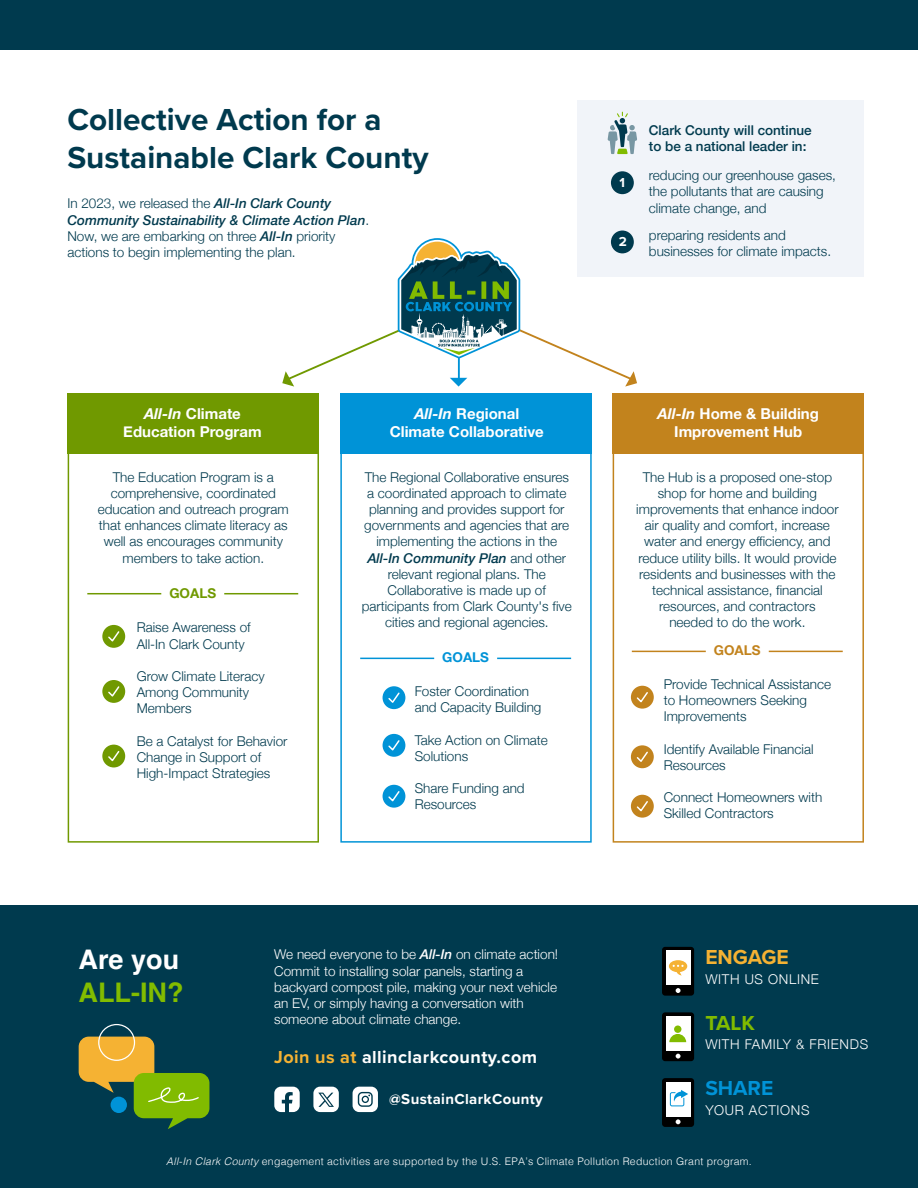
<style>
.page{position:relative;width:918px;height:1188px;background:#fff}
.page>*{position:absolute;margin:0;border:0;box-sizing:border-box;transform-origin:0 0}
.t1{font:700 31.5px/37.8px "Proxima Nova";color:#003a4e}
.t2{font:700 27px "Helvetica";color:#82bc00}
.t3{font:700 27px "Helvetica";color:#fff}
.t4{font:700 21px "Proxima Nova";color:#f5b233}
.t5{font:700 21px "Proxima Nova";color:#0093d7}
.t6{font:700 21px "Proxima Nova";color:#81bb00}
.t7{font:700 18px "Proxima Nova";letter-spacing:.025em;color:#fff}
.t8{font:700 15px/18px "Helvetica Neue";color:#fff;text-align:center}
.t9{font:700 15px "Proxima Nova";letter-spacing:.025em;color:#fff}
.t10{font:300 13.5px/16.2px "Helvetica Neue";color:#003a4e}
.t11{font:300 13.5px/16.2px "Helvetica Neue";color:#fff}
.t12{font:500 13.5px/16.2px "Helvetica Neue";color:#003a4e}
.t13{font:300 13.5px "Helvetica Neue";letter-spacing:.05em;color:#fff}
.t14{font:700 13.5px "Helvetica Neue";color:#709900}
.t15{font:700 13.5px "Helvetica Neue";color:#0093d7}
.t16{font:700 13.5px "Helvetica Neue";color:#c2831d}
.t17{font:700 13.5px "Proxima Nova";color:#fff}
.t18{font:300 10.5px "Helvetica";letter-spacing:.025em;color:#fff}
.s1{font-weight:500;font-style:italic}
.s2{font-style:italic}
.s3{color:#f5b233}
</style>
<div class="page">
<div style="left:0;top:906px;width:918px;height:282px;background:#003a4e"></div>
<div style="left:578px;top:100px;width:286px;height:177px;background:#f1f4f9"></div>
<div style="left:0;top:0;width:918px;height:49px;background:#003a4e"></div>
<svg style="left:68px;top:453px;width:251px;height:390px"></svg>
<svg style="left:340px;top:453px;width:252px;height:390px"></svg>
<div style="left:340px;top:393px;width:252px;height:60px;background:#0093d7"></div>
<div style="left:67px;top:393px;width:252px;height:60px;background:#709900"></div>
<svg style="left:613px;top:453px;width:251px;height:390px"></svg>
<div style="left:613px;top:393px;width:251px;height:60px;background:#c2831d"></div>
<svg style="left:79px;top:1037px;width:130px;height:92px"></svg>
<div style="left:98px;top:1024px;width:37px;height:37px;border:1px solid #fff;border-radius:50%"></div>
<div style="left:662px;top:947px;width:32px;height:49px;background:#000;border-radius:3px"></div>
<div style="left:666px;top:951px;width:25px;height:34px;background:#fff"></div>
<svg style="left:676px;top:988px;width:5px;height:5px"></svg>
<svg style="left:669px;top:960px;width:18px;height:15px"></svg>
<div style="left:662px;top:1012px;width:32px;height:49px;background:#000;border-radius:3px"></div>
<div style="left:666px;top:1016px;width:25px;height:34px;background:#fff"></div>
<svg style="left:676px;top:1054px;width:5px;height:5px"></svg>
<div style="left:674px;top:1026px;width:7px;height:7px;background:#81bb00;border-radius:50%"></div>
<svg style="left:669px;top:1034px;width:17px;height:8px"></svg>
<div style="left:662px;top:1078px;width:32px;height:49px;background:#000;border-radius:3px"></div>
<div style="left:666px;top:1082px;width:25px;height:34px;background:#fff"></div>
<svg style="left:676px;top:1119px;width:5px;height:5px"></svg>
<svg style="left:669px;top:1090px;width:19px;height:17px"></svg>
<svg style="left:282px;top:238px;width:355px;height:149px"></svg>
<svg style="left:608px;top:112px;width:29px;height:42px"></svg>
<div style="left:611px;top:171px;width:23px;height:23px;background:#003a4e;border-radius:50%"></div>
<div style="left:611px;top:231px;width:23px;height:22px;background:#003a4e;border-radius:50%"></div>
<svg style="left:313px;top:1087px;width:26px;height:25px"></svg>
<svg style="left:353px;top:1087px;width:25px;height:25px"></svg>
<svg style="left:274px;top:1087px;width:26px;height:25px"></svg>
<div style="left:102px;top:625px;width:23px;height:23px;background:#709900;border-radius:50%"></div>
<svg style="left:108px;top:631px;width:12px;height:11px"></svg>
<div style="left:102px;top:680px;width:23px;height:23px;background:#709900;border-radius:50%"></div>
<svg style="left:108px;top:686px;width:12px;height:11px"></svg>
<div style="left:102px;top:745px;width:23px;height:22px;background:#709900;border-radius:50%"></div>
<svg style="left:108px;top:751px;width:12px;height:11px"></svg>
<div style="left:383px;top:686px;width:22px;height:23px;background:#0093d7;border-radius:50%"></div>
<svg style="left:388px;top:692px;width:12px;height:11px"></svg>
<div style="left:383px;top:734px;width:22px;height:23px;background:#0093d7;border-radius:50%"></div>
<svg style="left:388px;top:740px;width:12px;height:11px"></svg>
<div style="left:383px;top:785px;width:22px;height:23px;background:#0093d7;border-radius:50%"></div>
<svg style="left:388px;top:791px;width:12px;height:11px"></svg>
<div style="left:631px;top:686px;width:23px;height:23px;background:#c2831d;border-radius:50%"></div>
<svg style="left:636px;top:692px;width:12px;height:11px"></svg>
<div style="left:631px;top:745px;width:23px;height:23px;background:#c2831d;border-radius:50%"></div>
<svg style="left:636px;top:751px;width:12px;height:11px"></svg>
<div style="left:631px;top:795px;width:23px;height:23px;background:#c2831d;border-radius:50%"></div>
<svg style="left:636px;top:801px;width:12px;height:11px"></svg>
<hr style="left:87px;top:593px;width:74px;height:1px;background:#709900">
<hr style="left:224px;top:593px;width:74px;height:1px;background:#709900">
<hr style="left:360px;top:658px;width:74px;height:1px;background:#0093d7">
<hr style="left:497px;top:658px;width:74px;height:1px;background:#0093d7">
<hr style="left:632px;top:651px;width:74px;height:1px;background:#c2831d">
<hr style="left:769px;top:651px;width:74px;height:1px;background:#c2831d">
<h1 class="t1" style="left:67px;top:100px;width:363px">Collective Action for a<br>Sustainable Clark County</h1>
<p class="t10" style="left:67px;top:194px;width:303px">In 2023, we released the <span class="s1">All-In Clark County Community Sustainability &amp; Climate Action Plan</span>.<br>Now, we are embarking on three <span class="s1">All-In</span> priority actions to begin implementing the plan.</p>
<p class="t17" style="left:619px;top:173px;width:7px">1</p>
<p class="t12" style="left:649px;top:121px;width:164px">Clark County will continue to be a national leader in:</p>
<p class="t10" style="left:649px;top:166px;width:189px">reducing our greenhouse gases, the pollutants that are causing climate change, and</p>
<p class="t17" style="left:619px;top:232px;width:10px">2</p>
<p class="t10" style="left:649px;top:226px;width:184px">preparing residents and businesses for climate impacts.</p>
<p class="t8" style="left:123px;top:405px;width:140px"><span class="s2">All-In</span> Climate<br>Education Program</p>
<p class="t10" style="left:98px;top:468px;width:192px;text-align:center">The Education Program is a comprehensive, coordinated education and outreach program that enhances climate literacy as well as encourages community members to take action.</p>
<p class="t14" style="left:169px;top:582px;width:48px">GOALS</p>
<p class="t10" style="left:137px;top:619px;width:116px">Raise Awareness of<br>All-In Clark County</p>
<p class="t10" style="left:137px;top:667px;width:130px">Grow Climate Literacy<br>Among Community<br>Members</p>
<p class="t10" style="left:137px;top:732px;width:152px">Be a Catalyst for Behavior<br>Change in Support of<br>High-Impact Strategies</p>
<p class="t8" style="left:390px;top:405px;width:156px"><span class="s2">All-In</span> Regional<br>Climate Collaborative</p>
<p class="t10" style="left:362px;top:468px;width:212px;text-align:center">The Regional Collaborative ensures a coordinated approach to climate planning and provides support for governments and agencies that are implementing the actions in the<br><span class="s1">All-In Community Plan</span> and other relevant regional plans. The<br>Collaborative is made up of participants from Clark County's five cities and regional agencies.</p>
<p class="t15" style="left:442px;top:647px;width:48px">GOALS</p>
<p class="t10" style="left:415px;top:682px;width:128px">Foster Coordination and Capacity Building</p>
<p class="t10" style="left:415px;top:731px;width:135px">Take Action on Climate<br>Solutions</p>
<p class="t10" style="left:415px;top:779px;width:112px">Share Funding and<br>Resources</p>
<p class="t8" style="left:658px;top:405px;width:163px"><span class="s2">All-In</span> Home &amp; Building<br>Improvement Hub</p>
<p class="t10" style="left:636px;top:468px;width:204px;text-align:center">The Hub is a proposed one-stop shop for home and building improvements that enhance indoor air quality and comfort, increase water and energy efficiency, and reduce utility bills. It would provide residents and businesses with the technical assistance, financial resources, and contractors needed to do the work.</p>
<p class="t16" style="left:714px;top:640px;width:48px">GOALS</p>
<p class="t10" style="left:664px;top:675px;width:169px">Provide Technical Assistance to Homeowners Seeking<br>Improvements</p>
<p class="t10" style="left:664px;top:740px;width:151px">Identify Available Financial<br>Resources</p>
<p class="t10" style="left:664px;top:788px;width:160px">Connect Homeowners with<br>Skilled Contractors</p>
<h2 class="t3" style="left:79px;top:943px;width:102px">Are you</h2>
<h2 class="t2" style="left:79px;top:976px;width:106px">ALL-IN?</h2>
<p class="t11" style="left:274px;top:946px;width:285px">We need everyone to be <span class="s1">All-In</span> on climate action!<br>Commit to installing solar panels, starting a backyard compost pile, making your next vehicle an EV, or simply having a conversation with someone about climate change.</p>
<h3 class="t4" style="left:705px;top:942px;width:85px">ENGAGE</h3>
<p class="t13" style="left:705px;top:968px;width:115px">WITH US ONLINE</p>
<h3 class="t6" style="left:705px;top:1007px;width:51px">TALK</h3>
<p class="t13" style="left:705px;top:1034px;width:164px">WITH FAMILY &amp; FRIENDS</p>
<h3 class="t5" style="left:705px;top:1073px;width:70px">SHARE</h3>
<p class="t13" style="left:705px;top:1099px;width:106px">YOUR ACTIONS</p>
<h3 class="t7" style="left:274px;top:1044px;width:264px"><span class="s3">Join us at</span> allinclarkcounty.com</h3>
<p class="t9" style="left:389px;top:1088px;width:155px">@SustainClarkCounty</p>
<p class="t18" style="left:166px;top:1152px;width:587px"><span class="s2">All-In Clark County</span> engagement activities are supported by the U.S. EPA’s Climate Pollution Reduction Grant program.</p>
</div>
